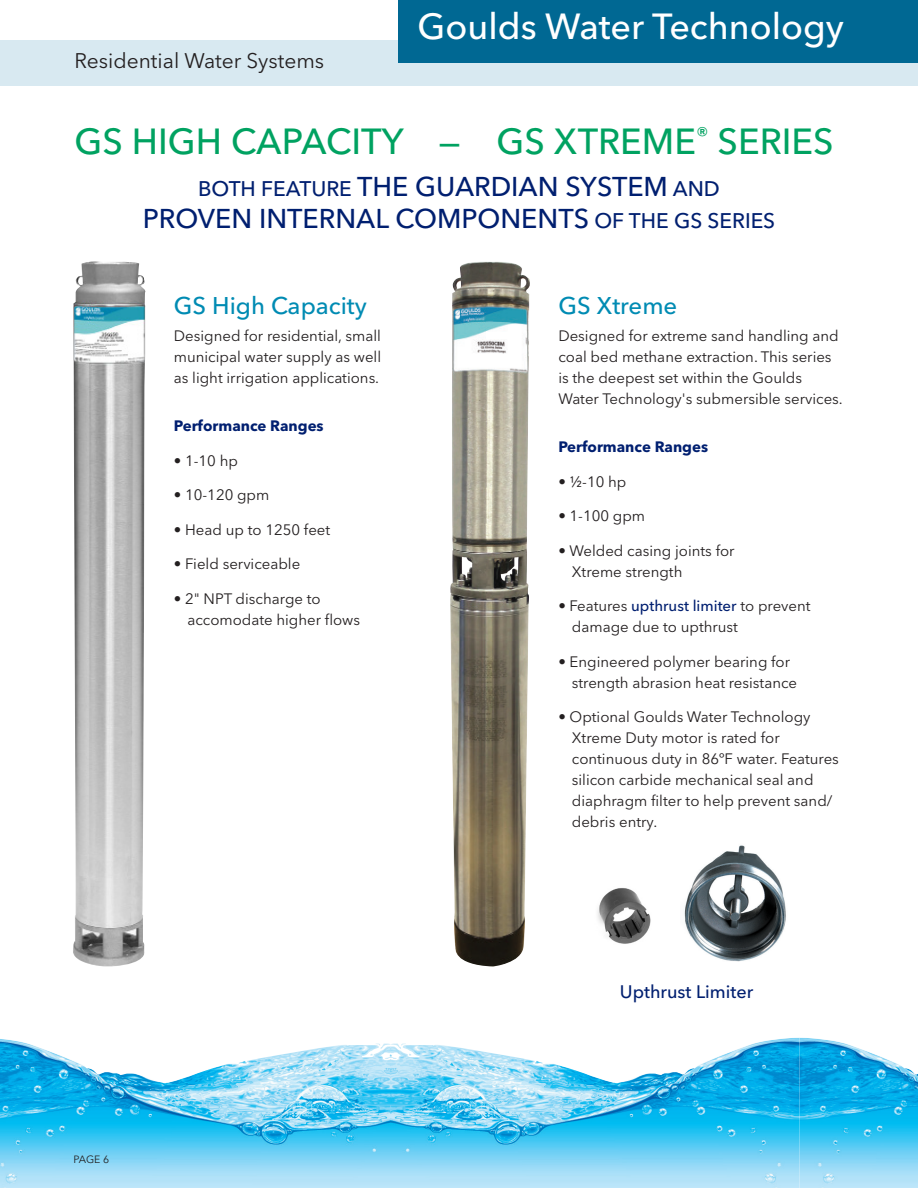
<style>
.page{position:relative;width:918px;height:1188px;background:#fff}
.page>*{position:absolute;margin:0;border:0;box-sizing:border-box;transform-origin:0 0}
.t1{font:500 36px "Avenir Next LT Pro";color:#00a261}
.t2{font:500 36px "Avenir Next LT Pro";color:#fff}
.t3{font:500 27px/32.4px "Avenir Next LT Pro";color:#001f70;text-align:center}
.t4{font:500 24px "Avenir Next LT Pro";color:#008bb3}
.t5{font:21px "Avenir Next LT Pro";color:#231f20}
.t6{font:500 18px "Avenir Next LT Pro";color:#001f70}
.t7{font:15px/21px "Avenir Next LT Pro";color:#231f20}
.t8{font:700 15px "Avenir Next LT Pro";color:#001f70}
.t9{font:10.5px "Avenir Next LT Pro";color:#231f20}
.s1{font-size:21px}
.s2{font-weight:500;color:#001f70}
</style>
<div class="page">
<img style="left:597px;top:888px;width:54px;height:56px">
<img style="left:684px;top:845px;width:102px;height:117px">
<img style="left:0;top:1039px;width:390px;height:149px">
<img style="left:390px;top:1038px;width:528px;height:150px">
<img style="left:450px;top:261px;width:80px;height:706px">
<img style="left:73px;top:261px;width:73px;height:706px">
<div style="left:0;top:40px;width:918px;height:46px;background:#d8e9f1"></div>
<div style="left:399px;top:0;width:519px;height:63px;background:#006893"></div>
<h3 class="t5" style="left:74px;top:49px;width:251px">Residential Water Systems</h3>
<h1 class="t2" style="left:418px;top:5px;width:428px">Goulds Water Technology</h1>
<p class="t1" style="left:74px;top:120px;width:761px">GS HIGH CAPACITY — GS XTREME<sup>®</sup> SERIES</p>
<p class="t3" style="left:143px;top:170px;width:634px"><span class="s1">BOTH FEATURE</span> THE GUARDIAN SYSTEM <span class="s1">AND<br></span>PROVEN INTERNAL COMPONENTS <span class="s1">OF THE GS SERIES</span></p>
<p class="t4" style="left:174px;top:291px;width:195px">GS High Capacity</p>
<p class="t7" style="left:174px;top:326px;width:209px;text-align:justify">Designed for residential, small municipal water supply as well as light irrigation applications.</p>
<p class="t8" style="left:174px;top:417px;width:151px">Performance Ranges</p>
<p class="t7" style="left:174px;top:450px;width:66px">• 1-10 hp</p>
<p class="t7" style="left:174px;top:485px;width:97px">• 10-120 gpm</p>
<p class="t7" style="left:174px;top:519px;width:158px">• Head up to 1250 feet</p>
<p class="t7" style="left:174px;top:554px;width:128px">• Field serviceable</p>
<p class="t7" style="left:187px;top:588px;width:174px;text-indent:-14px">• 2" NPT discharge to accomodate higher flows</p>
<p class="t9" style="left:74px;top:1153px;width:37px">PAGE 6</p>
<p class="t4" style="left:558px;top:291px;width:121px">GS Xtreme</p>
<p class="t7" style="left:558px;top:326px;width:286px">Designed for extreme sand handling and coal bed methane extraction. This series is the deepest set within the Goulds Water Technology's submersible services.</p>
<p class="t8" style="left:558px;top:438px;width:151px">Performance Ranges</p>
<p class="t7" style="left:558px;top:471px;width:70px">• ½-10 hp</p>
<p class="t7" style="left:558px;top:506px;width:88px">• 1-100 gpm</p>
<p class="t7" style="left:572px;top:540px;width:164px;text-indent:-14px">• Welded casing joints for<br>Xtreme strength</p>
<p class="t7" style="left:572px;top:596px;width:240px;text-indent:-14px">• Features <span class="s2">upthrust limiter</span> to prevent damage due to upthrust</p>
<p class="t7" style="left:572px;top:651px;width:227px;text-indent:-14px">• Engineered polymer bearing for strength abrasion heat resistance</p>
<p class="t7" style="left:572px;top:707px;width:269px;text-indent:-14px">• Optional Goulds Water Technology<br>Xtreme Duty motor is rated for continuous duty in 86ºF water. Features silicon carbide mechanical seal and diaphragm filter to help prevent sand/ debris entry.</p>
<p class="t6" style="left:620px;top:981px;width:135px">Upthrust Limiter</p>
</div>
